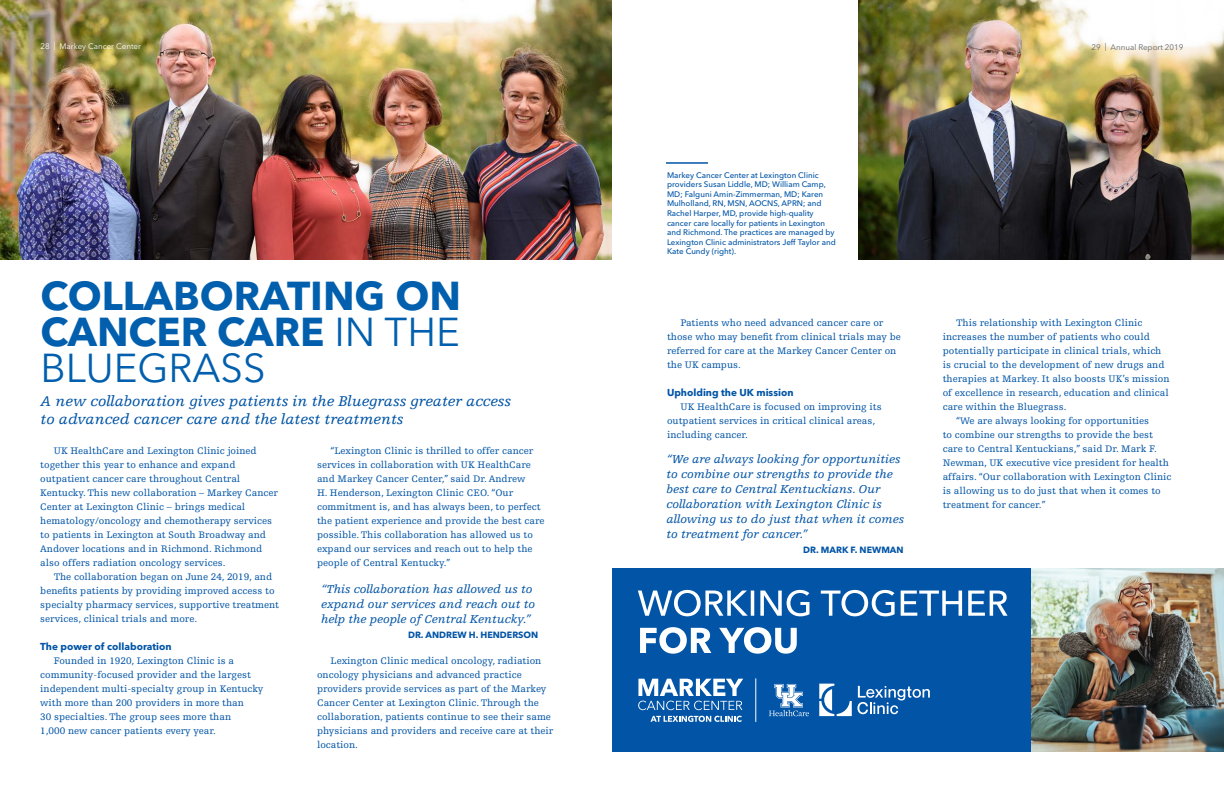
<style>
.page{position:relative;width:1224px;height:792px;background:#fff}
.page>*{position:absolute;margin:0;border:0;box-sizing:border-box;transform-origin:0 0}
.t1{font:700 40px/36px "Avenir Next LT Pro";color:#015fae;text-align:justify}
.t2{font:italic 15px/18px "Egyptienne FLT Std";color:#0154a6}
.t3{font:italic 12px/15px "Egyptienne FLT Std";color:#0154a6}
.t4{font:10px/14px "Egyptienne FLT Std";color:#0154a6}
.t5{font:700 10px "Avenir Next LT Pro";color:#0154a6}
.t6{font:700 9px "Avenir Next LT Pro";color:#0154a6}
.t7{font:500 8px/9.6px "Avenir Next LT Pro";color:#0154a6}
.t8{font:8px "Avenir Next LT Pro";color:#fff}
.t9{font:8px "Avenir Next LT Pro";color:#63666a}
.s1{font-weight:400}
</style>
<div class="page">
<img style="left:858px;top:0;width:366px;height:259px">
<img style="left:0;top:0;width:612px;height:259px">
<hr style="left:666px;top:162px;width:42px;height:2px;background:#0154a6">
<div style="left:612px;top:568px;width:440px;height:184px;background:#0154a6"></div>
<img style="left:1031px;top:568px;width:193px;height:184px">
<svg style="left:640px;top:627px;width:157px;height:27px"></svg>
<svg style="left:638px;top:590px;width:370px;height:26px"></svg>
<hr style="left:756px;top:678px;width:1px;height:44px;background:#fff">
<svg style="left:638px;top:679px;width:105px;height:31px"></svg>
<svg style="left:819px;top:684px;width:111px;height:32px"></svg>
<svg style="left:650px;top:716px;width:92px;height:6px"></svg>
<svg style="left:769px;top:684px;width:40px;height:32px"></svg>
<p class="t8" style="left:40px;top:42px;width:102px">28 | Markey Cancer Center</p>
<p class="t9" style="left:1092px;top:42px;width:93px">29 | Annual Report 2019</p>
<p class="t1" style="left:40px;top:278px;width:422px">COLLABORATING ON CANCER CARE <span class="s1">IN THE BLUEGRASS</span></p>
<p class="t2" style="left:40px;top:393px;width:472px">A new collaboration gives patients in the Bluegrass greater access to advanced cancer care and the latest treatments</p>
<p class="t4" style="left:40px;top:444px;width:239px;text-indent:14px">UK HealthCare and Lexington Clinic joined together this year to enhance and expand outpatient cancer care throughout Central Kentucky. This new collaboration – Markey Cancer Center at Lexington Clinic – brings medical hematology/oncology and chemotherapy services to patients in Lexington at South Broadway and Andover locations and in Richmond. Richmond also offers radiation oncology services.</p>
<p class="t4" style="left:40px;top:570px;width:240px;text-indent:14px">The collaboration began on June 24, 2019, and benefits patients by providing improved access to specialty pharmacy services, supportive treatment services, clinical trials and more.</p>
<p class="t5" style="left:40px;top:640px;width:133px">The power of collaboration</p>
<p class="t4" style="left:40px;top:654px;width:224px;text-indent:14px">Founded in 1920, Lexington Clinic is a community-focused provider and the largest independent multi-specialty group in Kentucky with more than 200 providers in more than<br>30 specialties. The group sees more than<br>1,000 new cancer patients every year.</p>
<p class="t4" style="left:317px;top:444px;width:229px;text-indent:14px">“Lexington Clinic is thrilled to offer cancer services in collaboration with UK HealthCare and Markey Cancer Center,” said Dr. Andrew<br>H. Henderson, Lexington Clinic CEO. “Our commitment is, and has always been, to perfect the patient experience and provide the best care possible. This collaboration has allowed us to expand our services and reach out to help the people of Central Kentucky.”</p>
<p class="t3" style="left:321px;top:582px;width:215px">“This collaboration has allowed us to expand our services and reach out to help the people of Central Kentucky.”</p>
<p class="t6" style="left:408px;top:630px;width:132px">DR. ANDREW H. HENDERSON</p>
<p class="t4" style="left:317px;top:654px;width:238px;text-indent:14px">Lexington Clinic medical oncology, radiation oncology physicians and advanced practice providers provide services as part of the Markey Cancer Center at Lexington Clinic. Through the collaboration, patients continue to see their same physicians and providers and receive care at their location.</p>
<p class="t7" style="left:667px;top:170px;width:153px">Markey Cancer Center at Lexington Clinic</p>
<p class="t7" style="left:667px;top:179px;width:160px">providers Susan Liddle, MD; William Camp,</p>
<p class="t7" style="left:667px;top:189px;width:158px">MD; Falguni Amin-Zimmerman, MD; Karen</p>
<p class="t7" style="left:667px;top:199px;width:156px">Mulholland, RN, MSN, AOCNS, APRN; and<br>Rachel Harper, MD, provide high-quality</p>
<p class="t7" style="left:667px;top:218px;width:160px">cancer care locally for patients in Lexington</p>
<p class="t7" style="left:667px;top:227px;width:169px">and Richmond. The practices are managed by</p>
<p class="t7" style="left:667px;top:237px;width:170px">Lexington Clinic administrators Jeff Taylor and</p>
<p class="t7" style="left:667px;top:247px;width:71px">Kate Cundy (right).</p>
<p class="t4" style="left:667px;top:316px;width:235px;text-indent:14px">Patients who need advanced cancer care or those who may benefit from clinical trials may be referred for care at the Markey Cancer Center on the UK campus.</p>
<p class="t5" style="left:667px;top:387px;width:128px">Upholding the UK mission</p>
<p class="t4" style="left:667px;top:400px;width:216px;text-indent:14px">UK HealthCare is focused on improving its outpatient services in critical clinical areas, including cancer.</p>
<p class="t3" style="left:667px;top:452px;width:239px">“We are always looking for opportunities to combine our strengths to provide the best care to Central Kentuckians. Our collaboration with Lexington Clinic is allowing us to do just that when it comes to treatment for cancer.”</p>
<p class="t6" style="left:803px;top:544px;width:102px">DR. MARK F. NEWMAN</p>
<p class="t4" style="left:943px;top:316px;width:228px;text-indent:14px">This relationship with Lexington Clinic increases the number of patients who could potentially participate in clinical trials, which is crucial to the development of new drugs and therapies at Markey. It also boosts UK’s mission of excellence in research, education and clinical care within the Bluegrass.</p>
<p class="t4" style="left:943px;top:414px;width:230px;text-indent:14px">“We are always looking for opportunities<br>to combine our strengths to provide the best care to Central Kentuckians,” said Dr. Mark F.<br>Newman, UK executive vice president for health affairs. “Our collaboration with Lexington Clinic is allowing us to do just that when it comes to treatment for cancer.”</p>
</div>
